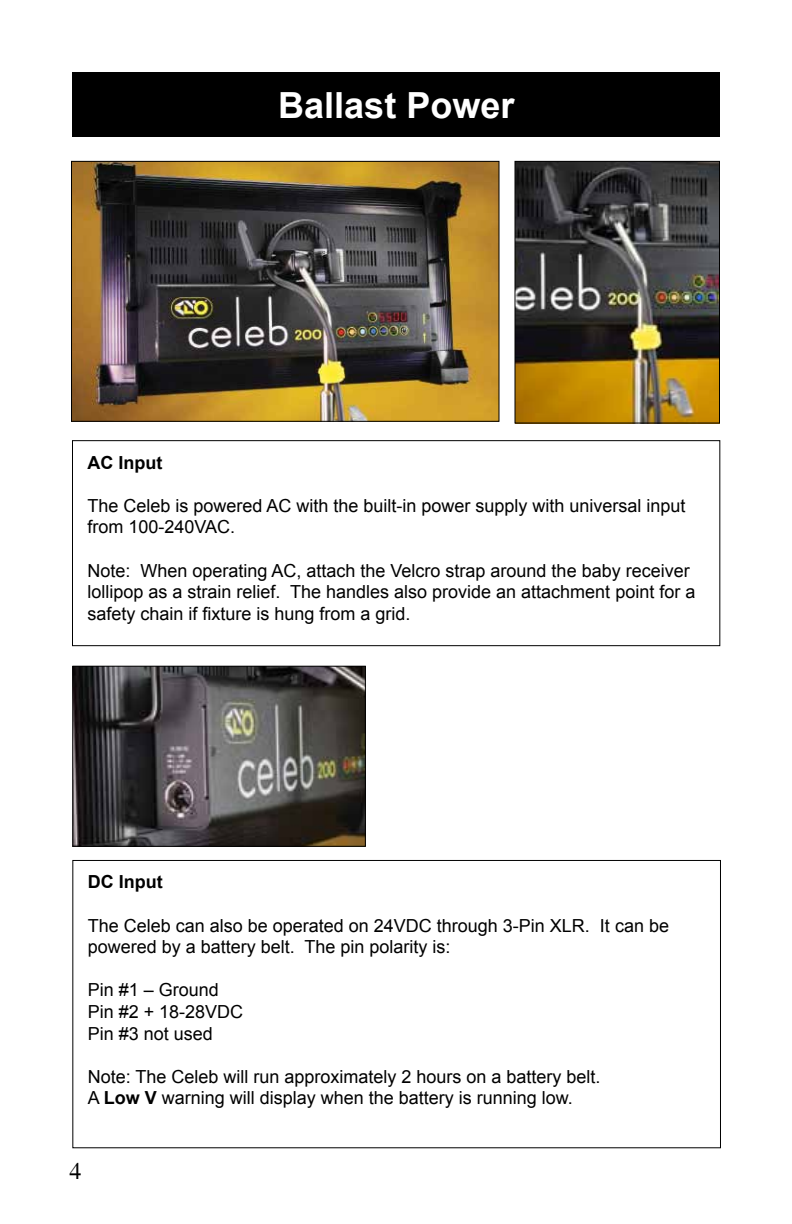
<style>
.page{position:relative;width:792px;height:1224px;background:#fff}
.page>*{position:absolute;margin:0;border:0;box-sizing:border-box;transform-origin:0 0}
.t1{font:700 36px "Arial";color:#fff}
.t2{font:24px "Times";color:#000}
.t3{font:18px/21.6px "Arial";color:#000}
.t4{font:700 18px "Arial";color:#000}
.s1{font-weight:700}
</style>
<div class="page">
<div style="left:72px;top:72px;width:648px;height:65px;background:#000"></div>
<img style="left:74px;top:668px;width:290px;height:177px">
<div style="left:72px;top:666px;width:294px;height:181px;border:1px solid #000"></div>
<img style="left:73px;top:163px;width:425px;height:257px">
<div style="left:71px;top:161px;width:429px;height:261px;border:1px solid #000"></div>
<img style="left:516px;top:163px;width:202px;height:259px">
<div style="left:514px;top:161px;width:206px;height:263px;border:1px solid #000"></div>
<div style="left:72px;top:440px;width:648px;height:206px;border:1px solid #000"></div>
<h1 class="t1" style="left:278px;top:82px;width:238px">Ballast Power</h1>
<p class="t4" style="left:87px;top:450px;width:76px">AC Input</p>
<p class="t3" style="left:87px;top:495px;width:600px">The Celeb is powered AC with the built-in power supply with universal input from 100-240VAC.</p>
<p class="t3" style="left:87px;top:560px;width:609px">Note: When operating AC, attach the Velcro strap around the baby receiver lollipop as a strain relief. The handles also provide an attachment point for a safety chain if fixture is hung from a grid.</p>
<p class="t4" style="left:88px;top:870px;width:76px">DC Input</p>
<p class="t3" style="left:88px;top:915px;width:583px">The Celeb can also be operated on 24VDC through 3-Pin XLR. It can be powered by a battery belt. The pin polarity is:</p>
<p class="t3" style="left:88px;top:980px;width:157px">Pin #1 – Ground<br>Pin #2 + 18-28VDC<br>Pin #3 not used</p>
<p class="t3" style="left:88px;top:1066px;width:514px">Note: The Celeb will run approximately 2 hours on a battery belt.<br>A <span class="s1">Low V</span> warning will display when the battery is running low.</p>
<h2 class="t2" style="left:70px;top:1158px;width:13px">4</h2>
</div>
